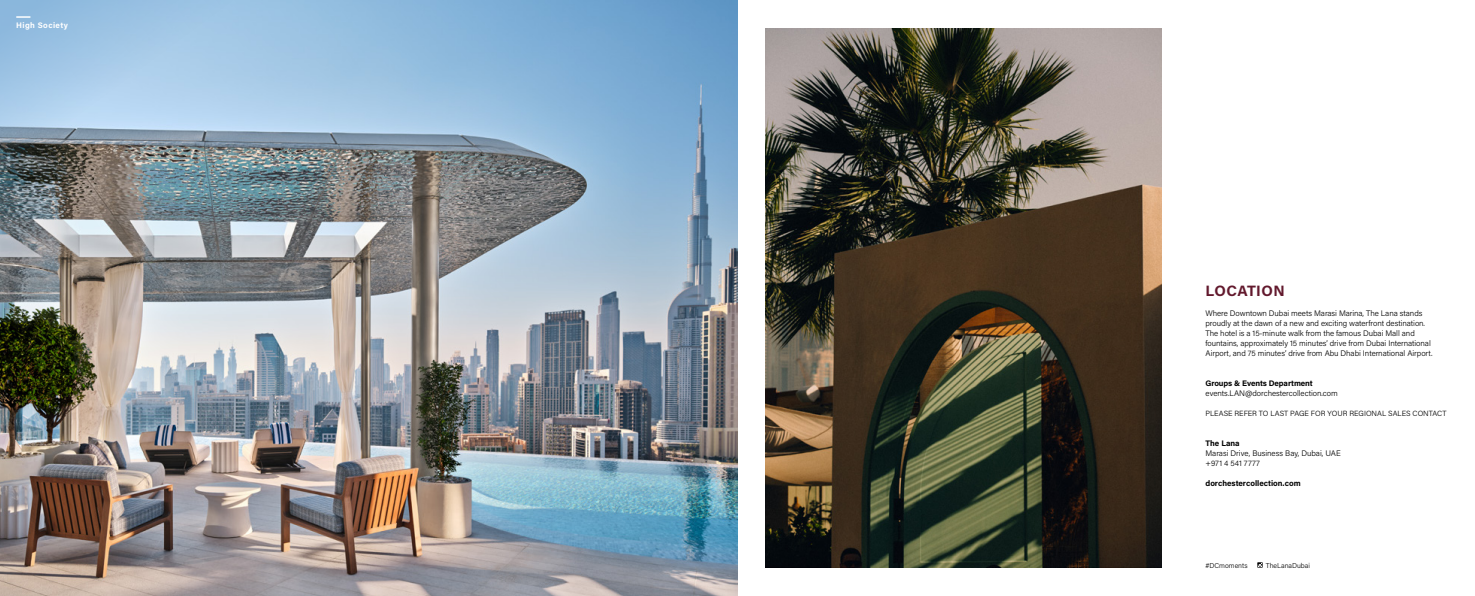
<style>
.page{position:relative;width:1475px;height:596px;background:#fff}
.page>*{position:absolute;margin:0;border:0;box-sizing:border-box;transform-origin:0 0}
.t1{font:700 15px "Acumin Pro";letter-spacing:.03em;color:#62192d}
.t2{font:300 8px/10px "Acumin Pro";letter-spacing:-.005em;color:#000}
.t3{font:700 8px "Acumin Pro";letter-spacing:-.005em;color:#000}
.t4{font:700 8px "Acumin Pro";letter-spacing:.05em;color:#fff}
.t5{font:300 7.5px "Acumin Pro";color:#000}
.t6{font:300 7px "Acumin Pro";color:#000}
</style>
<div class="page">
<svg style="left:1257px;top:562px;width:5px;height:5px"></svg>
<img style="left:0;top:0;width:737px;height:595px">
<img style="left:765px;top:28px;width:395px;height:539px">
<svg style="left:0;top:0;width:297px;height:214px;background:#92adc1"></svg>
<svg style="left:16px;top:16px;width:14px;height:2px"></svg>
<p class="t4" style="left:16px;top:20px;width:53px">High Society</p>
<h1 class="t1" style="left:1205px;top:280px;width:81px">LOCATION</h1>
<p class="t2" style="left:1205px;top:308px;width:228px">Where Downtown Dubai meets Marasi Marina, The Lana stands proudly at the dawn of a new and exciting waterfront destination.<br>The hotel is a 15-minute walk from the famous Dubai Mall and fountains, approximately 15 minutes’ drive from Dubai International Airport, and 75 minutes’ drive from Abu Dhabi International Airport.</p>
<p class="t3" style="left:1205px;top:377px;width:109px">Groups &amp; Events Department</p>
<p class="t2" style="left:1205px;top:388px;width:134px">events.LAN@dorchestercollection.com</p>
<p class="t5" style="left:1205px;top:408px;width:242px">PLEASE REFER TO LAST PAGE FOR YOUR REGIONAL SALES CONTACT</p>
<p class="t3" style="left:1205px;top:437px;width:36px">The Lana</p>
<p class="t2" style="left:1205px;top:448px;width:137px">Marasi Drive, Business Bay, Dubai, UAE +971 4 541 7777</p>
<p class="t3" style="left:1205px;top:477px;width:97px">dorchestercollection.com</p>
<p class="t6" style="left:1205px;top:560px;width:44px">#DCmoments</p>
<p class="t6" style="left:1265px;top:560px;width:46px">TheLanaDubai</p>
</div>
